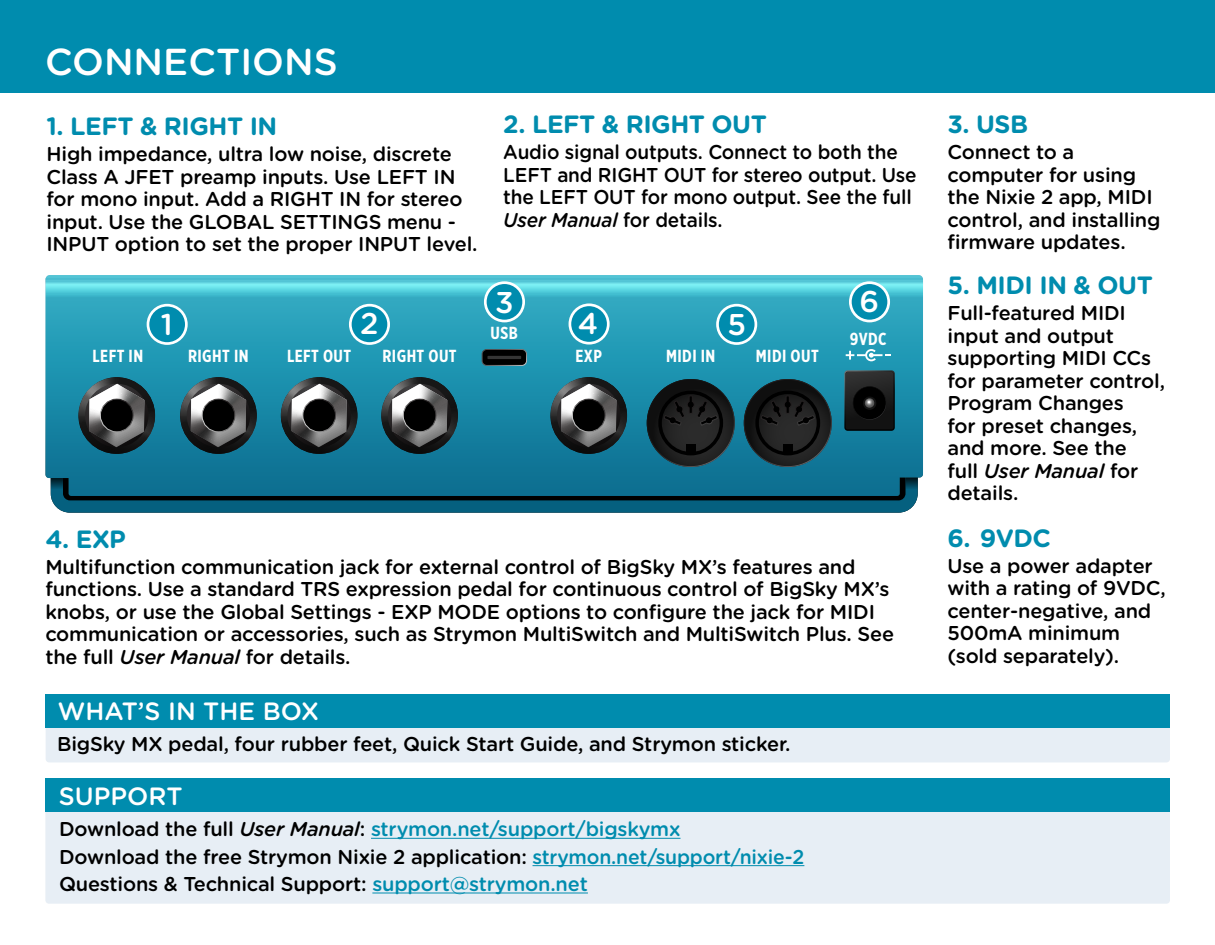
<style>
.page{position:relative;width:1215px;height:945px;background:#fff}
.page>*{position:absolute;margin:0;border:0;box-sizing:border-box;transform-origin:0 0}
.Section___Setting_Titles{font:500 37.5px "Gotham Rounded";color:#fff}
.t1{font:500 30px "Gotham Rounded";color:#fff}
.Control_Titles{font:700 25px "Gotham Rounded";letter-spacing:-.02em;color:#008cae}
.Section___Setting_Titles-2{font:500 25px "Gotham Rounded";color:#fff}
.Body_Text{font:500 20px/22.5px "Gotham Rounded";letter-spacing:-.01em;color:#000}
.Table_Text_-_Body{font:500 20px "Gotham Rounded";letter-spacing:-.01em;color:#000}
.Body_Text-2{font:500 20px/22.5px "Gotham Rounded";letter-spacing:-.01em;color:#000;scale:.95 1}
.Table_Text_-_Body-2{font:500 20px "Gotham Rounded";letter-spacing:-.01em;color:#008cae}
.t2{font:700 17.5px "Gotham X Narrow";letter-spacing:.025em;color:#fff}
.s1{font-style:italic}
.s2{color:#000}
.s3{font-style:italic;color:#000}
.s4{color:#008cae}
</style>
<div class="page">
<div style="left:0;top:0;width:1215px;height:93px;background:#008cae"></div>
<svg style="left:51px;top:496px;width:867px;height:17px;background:#08495f"></svg>
<svg style="left:45px;top:275px;width:878px;height:221px;background:#32a7bf"></svg>
<svg style="left:846px;top:349px;width:45px;height:12px"></svg>
<div style="left:482px;top:349px;width:45px;height:16px;background:#000;border-radius:5px"></div>
<div style="left:482px;top:349px;width:45px;height:17px;border:1px solid #fff;border-radius:5px"></div>
<hr style="left:487px;top:356px;width:34px;height:3px;background:#353535">
<svg style="left:51px;top:370px;width:867px;height:122px;background:#1e6479"></svg>
<svg style="left:550px;top:377px;width:77px;height:77px;background:#4c4c4d"></svg>
<div style="left:148px;top:305px;width:38px;height:39px;background:#008cae;border-radius:50%"></div>
<div style="left:147px;top:304px;width:41px;height:41px;border:3px solid #fff;border-radius:50%"></div>
<div style="left:350px;top:305px;width:39px;height:39px;background:#008cae;border-radius:50%"></div>
<div style="left:349px;top:304px;width:41px;height:41px;border:3px solid #fff;border-radius:50%"></div>
<div style="left:850px;top:283px;width:39px;height:38px;background:#008cae;border-radius:50%"></div>
<div style="left:849px;top:281px;width:41px;height:41px;border:3px solid #fff;border-radius:50%"></div>
<div style="left:718px;top:305px;width:38px;height:39px;background:#008cae;border-radius:50%"></div>
<div style="left:716px;top:304px;width:41px;height:41px;border:3px solid #fff;border-radius:50%"></div>
<div style="left:485px;top:283px;width:39px;height:38px;background:#008cae;border-radius:50%"></div>
<div style="left:484px;top:281px;width:41px;height:41px;border:3px solid #fff;border-radius:50%"></div>
<div style="left:570px;top:305px;width:38px;height:38px;background:#008cae;border-radius:50%"></div>
<div style="left:569px;top:303px;width:41px;height:42px;border:3px solid #fff;border-radius:50%"></div>
<div style="left:45px;top:801px;width:1125px;height:103px;background:#e7eef5;border-radius:4px"></div>
<div style="left:46px;top:779px;width:1124px;height:33px;background:#008cae"></div>
<hr style="left:371px;top:838px;width:310px;height:1px;background:#008cae">
<hr style="left:533px;top:865px;width:271px;height:1px;background:#008cae">
<hr style="left:372px;top:892px;width:216px;height:1px;background:#008cae">
<div style="left:46px;top:694px;width:1124px;height:68px;background:#e7eef5;border-radius:4px"></div>
<div style="left:46px;top:694px;width:1124px;height:34px;background:#008cae"></div>
<p class="Section___Setting_Titles" style="left:45px;top:35px;width:294px">CONNECTIONS</p>
<p class="Control_Titles" style="left:47px;top:108px;width:232px">1. LEFT &amp; RIGHT IN</p>
<p class="Body_Text" style="left:47px;top:142px;width:433px">High impedance, ultra low noise, discrete Class A JFET preamp inputs. Use LEFT IN for mono input. Add a RIGHT IN for stereo input. Use the GLOBAL SETTINGS menu - INPUT option to set the proper INPUT level.</p>
<p class="t1" style="left:161px;top:303px;width:13px">1</p>
<p class="t1" style="left:360px;top:302px;width:20px">2</p>
<p class="Control_Titles" style="left:503px;top:106px;width:265px">2. LEFT &amp; RIGHT OUT</p>
<p class="Body_Text-2" style="left:503px;top:140px;width:437px">Audio signal outputs. Connect to both the LEFT and RIGHT OUT for stereo output. Use the LEFT OUT for mono output. See the full <span class="s1">User Manual</span> for details.</p>
<p class="t1" style="left:495px;top:281px;width:20px">3</p>
<p class="t2" style="left:491px;top:322px;width:29px">USB</p>
<p class="t1" style="left:578px;top:302px;width:22px">4</p>
<p class="t1" style="left:727px;top:303px;width:20px">5</p>
<p class="t1" style="left:859px;top:280px;width:21px">6</p>
<p class="t2" style="left:850px;top:328px;width:39px">9VDC</p>
<p class="t2" style="left:93px;top:345px;width:52px">LEFT IN</p>
<p class="t2" style="left:188px;top:345px;width:62px">RIGHT IN</p>
<p class="t2" style="left:287px;top:345px;width:66px">LEFT OUT</p>
<p class="t2" style="left:382px;top:345px;width:76px">RIGHT OUT</p>
<p class="t2" style="left:576px;top:345px;width:28px">EXP</p>
<p class="t2" style="left:666px;top:345px;width:51px">MIDI IN</p>
<p class="t2" style="left:756px;top:345px;width:64px">MIDI OUT</p>
<p class="Control_Titles" style="left:45px;top:520px;width:82px">4. EXP</p>
<p class="Body_Text" style="left:45px;top:555px;width:850px">Multifunction communication jack for external control of BigSky MX’s features and functions. Use a standard TRS expression pedal for continuous control of BigSky MX’s knobs, or use the Global Settings - EXP MODE options to configure the jack for MIDI communication or accessories, such as Strymon MultiSwitch and MultiSwitch Plus. See the full <span class="s1">User Manual</span> for details.</p>
<p class="Section___Setting_Titles-2" style="left:58px;top:694px;width:263px">WHAT’S IN THE BOX</p>
<p class="Table_Text_-_Body" style="left:57px;top:730px;width:735px">BigSky MX pedal, four rubber feet, Quick Start Guide, and Strymon sticker.</p>
<p class="Section___Setting_Titles-2" style="left:59px;top:778px;width:125px">SUPPORT</p>
<p class="Table_Text_-_Body-2" style="left:59px;top:815px;width:623px"><span class="s2">Download the full</span> <span class="s3">User Manual</span><span class="s2">:</span> strymon.net/support/bigskymx</p>
<p class="Table_Text_-_Body" style="left:59px;top:842px;width:747px">Download the free Strymon Nixie 2 application: <span class="s4">strymon.net/support/nixie-2</span></p>
<p class="Body_Text" style="left:59px;top:872px;width:530px">Questions &amp; Technical Support: <span class="s4">support@strymon.net</span></p>
<p class="Control_Titles" style="left:948px;top:106px;width:82px">3. USB</p>
<p class="Body_Text" style="left:948px;top:140px;width:215px">Connect to a computer for using the Nixie 2 app, MIDI control, and installing firmware updates.</p>
<p class="Control_Titles" style="left:948px;top:267px;width:207px">5. MIDI IN &amp; OUT</p>
<p class="Body_Text" style="left:948px;top:301px;width:219px">Full-featured MIDI input and output supporting MIDI CCs for parameter control,<br>Program Changes<br>for preset changes, and more. See the<br>full <span class="s1">User Manual</span> for details.</p>
<p class="Control_Titles" style="left:948px;top:519px;width:105px">6. 9VDC</p>
<p class="Body_Text" style="left:948px;top:554px;width:220px">Use a power adapter with a rating of 9VDC, center-negative, and<br>500mA minimum (sold separately).</p>
</div>
